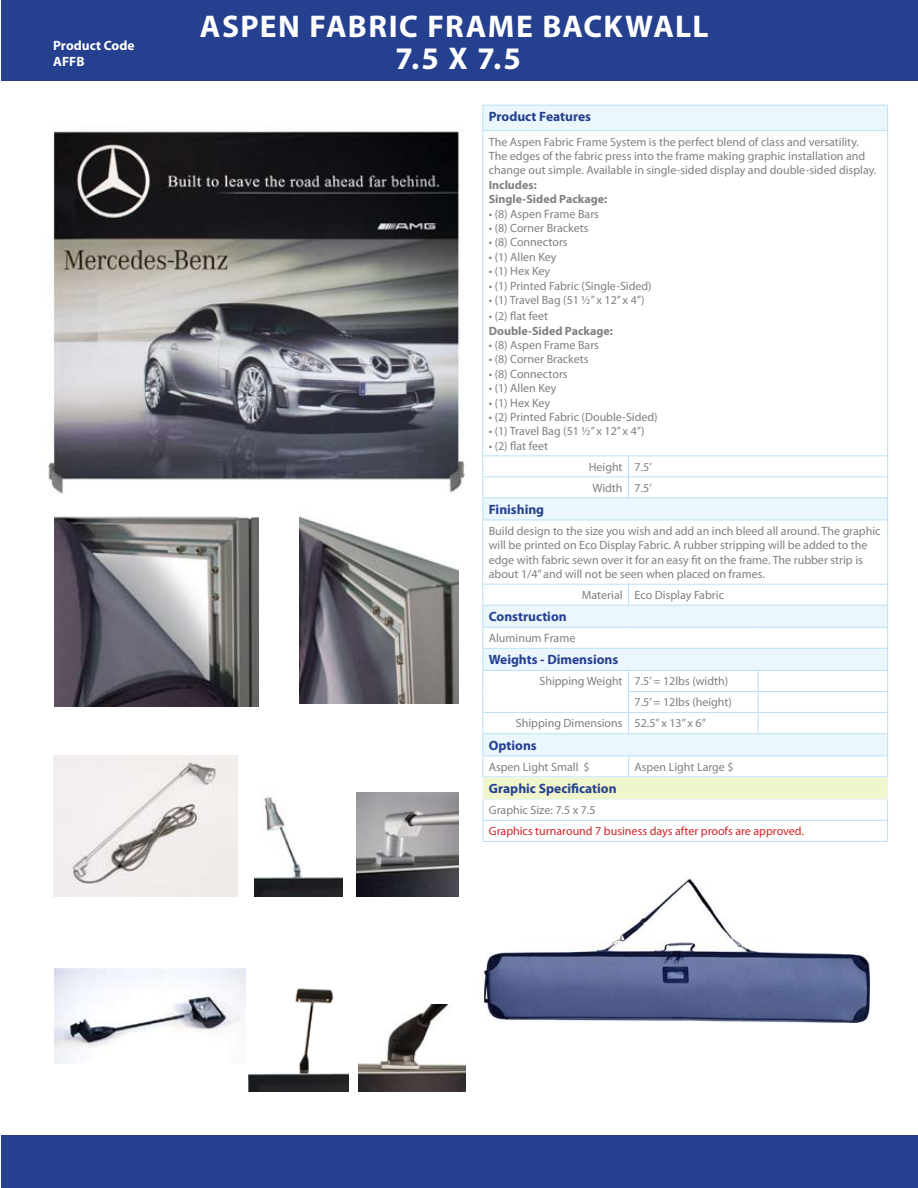
<style>
.page{position:relative;width:918px;height:1188px;background:#fff}
.page>*{position:absolute;margin:0;border:0;box-sizing:border-box;transform-origin:0 0}
.t1{font:700 31.5px "Myriad Pro";letter-spacing:.045em;color:#fff}
.t2{font:700 13.5px "Myriad Pro";color:#25408f}
.t3{font:700 13.5px/16.2px "Myriad Pro";color:#fff}
.t4{font:12px/14.4px "Myriad Pro";color:#807f83}
.t5{font:12px "Myriad Pro";color:#d2232a}
.t6{font:700 12px/14.4px "Myriad Pro";color:#807f83}
</style>
<div class="page">
<div style="left:1px;top:0;width:917px;height:81px;background:#25408f"></div>
<div style="left:1px;top:1135px;width:917px;height:53px;background:#25408f"></div>
<div style="left:483px;top:106px;width:404px;height:24px;background:#ebf6fd"></div>
<svg style="left:483px;top:131px;width:404px;height:626px"></svg>
<hr style="left:482px;top:105px;width:147px;height:1px;background:#b9e0f7">
<svg style="left:482px;top:106px;width:1px;height:24px"></svg>
<hr style="left:629px;top:105px;width:129px;height:1px;background:#b9e0f7">
<hr style="left:758px;top:105px;width:130px;height:1px;background:#b9e0f7">
<svg style="left:887px;top:106px;width:1px;height:24px"></svg>
<hr style="left:482px;top:130px;width:147px;height:1px;background:#b9e0f7">
<hr style="left:482px;top:131px;width:1px;height:324px;background:#b9e0f7">
<hr style="left:629px;top:130px;width:129px;height:1px;background:#b9e0f7">
<hr style="left:758px;top:130px;width:130px;height:1px;background:#b9e0f7">
<hr style="left:887px;top:131px;width:1px;height:324px;background:#b9e0f7">
<hr style="left:482px;top:455px;width:147px;height:1px;background:#b9e0f7">
<hr style="left:629px;top:455px;width:129px;height:1px;background:#b9e0f7">
<hr style="left:758px;top:455px;width:130px;height:1px;background:#b9e0f7">
<hr style="left:482px;top:476px;width:147px;height:1px;background:#b9e0f7">
<hr style="left:629px;top:476px;width:129px;height:1px;background:#b9e0f7">
<svg style="left:628px;top:456px;width:1px;height:41px"></svg>
<hr style="left:758px;top:476px;width:130px;height:1px;background:#b9e0f7">
<hr style="left:482px;top:497px;width:147px;height:1px;background:#b9e0f7">
<svg style="left:482px;top:456px;width:1px;height:64px"></svg>
<hr style="left:629px;top:497px;width:129px;height:1px;background:#b9e0f7">
<hr style="left:758px;top:497px;width:130px;height:1px;background:#b9e0f7">
<svg style="left:887px;top:456px;width:1px;height:64px"></svg>
<hr style="left:482px;top:520px;width:147px;height:1px;background:#b9e0f7">
<hr style="left:482px;top:520px;width:1px;height:64px;background:#b9e0f7">
<hr style="left:629px;top:520px;width:129px;height:1px;background:#b9e0f7">
<hr style="left:758px;top:520px;width:130px;height:1px;background:#b9e0f7">
<hr style="left:887px;top:520px;width:1px;height:64px;background:#b9e0f7">
<hr style="left:629px;top:584px;width:129px;height:1px;background:#b9e0f7">
<hr style="left:758px;top:584px;width:130px;height:1px;background:#b9e0f7">
<hr style="left:482px;top:605px;width:147px;height:1px;background:#b9e0f7">
<hr style="left:629px;top:605px;width:129px;height:1px;background:#b9e0f7">
<hr style="left:758px;top:605px;width:130px;height:1px;background:#b9e0f7">
<hr style="left:482px;top:627px;width:147px;height:1px;background:#b9e0f7">
<hr style="left:629px;top:627px;width:129px;height:1px;background:#b9e0f7">
<hr style="left:758px;top:627px;width:130px;height:1px;background:#b9e0f7">
<hr style="left:482px;top:648px;width:147px;height:1px;background:#b9e0f7">
<hr style="left:629px;top:648px;width:129px;height:1px;background:#b9e0f7">
<hr style="left:758px;top:648px;width:130px;height:1px;background:#b9e0f7">
<hr style="left:482px;top:670px;width:147px;height:1px;background:#b9e0f7">
<hr style="left:629px;top:670px;width:129px;height:1px;background:#b9e0f7">
<hr style="left:758px;top:670px;width:130px;height:1px;background:#b9e0f7">
<hr style="left:628px;top:691px;width:130px;height:1px;background:#b9e0f7">
<hr style="left:758px;top:691px;width:130px;height:1px;background:#b9e0f7">
<hr style="left:482px;top:712px;width:147px;height:1px;background:#b9e0f7">
<hr style="left:629px;top:712px;width:129px;height:1px;background:#b9e0f7">
<svg style="left:628px;top:671px;width:1px;height:62px"></svg>
<hr style="left:758px;top:712px;width:130px;height:1px;background:#b9e0f7">
<svg style="left:758px;top:671px;width:1px;height:62px"></svg>
<svg style="left:628px;top:756px;width:1px;height:20px"></svg>
<hr style="left:482px;top:584px;width:147px;height:1px;background:#b9e0f7">
<svg style="left:628px;top:585px;width:1px;height:20px"></svg>
<hr style="left:482px;top:733px;width:147px;height:1px;background:#b9e0f7">
<hr style="left:629px;top:733px;width:129px;height:1px;background:#b9e0f7">
<hr style="left:758px;top:733px;width:130px;height:1px;background:#b9e0f7">
<hr style="left:482px;top:755px;width:147px;height:1px;background:#b9e0f7">
<hr style="left:629px;top:755px;width:129px;height:1px;background:#b9e0f7">
<hr style="left:758px;top:755px;width:130px;height:1px;background:#b9e0f7">
<hr style="left:482px;top:776px;width:147px;height:1px;background:#b9e0f7">
<hr style="left:629px;top:776px;width:129px;height:1px;background:#b9e0f7">
<hr style="left:758px;top:776px;width:130px;height:1px;background:#b9e0f7">
<img style="left:48px;top:131px;width:417px;height:363px">
<div style="left:483px;top:777px;width:405px;height:22px;background:#f0f5cb"></div>
<hr style="left:483px;top:777px;width:405px;height:1px;background:#ebf6fd">
<hr style="left:483px;top:799px;width:405px;height:1px;background:#ebf6fd">
<hr style="left:483px;top:820px;width:405px;height:1px;background:#b9e0f7">
<svg style="left:482px;top:585px;width:2px;height:256px"></svg>
<svg style="left:887px;top:585px;width:1px;height:256px"></svg>
<hr style="left:483px;top:841px;width:405px;height:1px;background:#b9e0f7">
<img style="left:300px;top:516px;width:159px;height:187px">
<img style="left:55px;top:516px;width:203px;height:191px">
<img style="left:481px;top:879px;width:389px;height:144px">
<img style="left:359px;top:1004px;width:106px;height:88px">
<img style="left:249px;top:988px;width:99px;height:104px">
<img style="left:54px;top:968px;width:192px;height:96px">
<img style="left:356px;top:792px;width:102px;height:105px">
<img style="left:255px;top:797px;width:88px;height:100px">
<img style="left:54px;top:755px;width:183px;height:142px">
<p class="t3" style="left:53px;top:37px;width:83px">Product Code<br>AFFB</p>
<h1 class="t1" style="left:200px;top:6px;width:363px">Aspen FABRIC FRAME bac</h1>
<h1 class="t1" style="left:604px;top:6px;width:106px">kwall</h1>
<h1 class="t1" style="left:396px;top:37px;width:127px">7.5 x 7.5</h1>
<p class="t2" style="left:489px;top:108px;width:104px">Product Features</p>
<p class="t4" style="left:489px;top:134px;width:389px">The Aspen Fabric Frame System is the perfect blend of class and versatility.<br>The edges of the fabric press into the frame making graphic installation and change out simple. Available in single-sided display and double-sided display.</p>
<p class="t6" style="left:489px;top:177px;width:120px">Includes:<br>Single-Sided Package:</p>
<p class="t4" style="left:489px;top:206px;width:112px">• (8) Aspen Frame Bars</p>
<p class="t4" style="left:489px;top:221px;width:101px">• (8) Corner Brackets</p>
<p class="t4" style="left:489px;top:235px;width:80px">• (8) Connectors</p>
<p class="t4" style="left:489px;top:249px;width:69px">• (1) Allen Key</p>
<p class="t4" style="left:489px;top:264px;width:63px">• (1) Hex Key</p>
<p class="t4" style="left:489px;top:278px;width:164px">• (1) Printed Fabric (Single-Sided)</p>
<p class="t4" style="left:489px;top:293px;width:157px">• (1) Travel Bag (51 ½” x 12” x 4”)</p>
<p class="t4" style="left:489px;top:309px;width:61px">• (2) flat feet</p>
<p class="t6" style="left:489px;top:323px;width:126px">Double-Sided Package:</p>
<p class="t4" style="left:489px;top:338px;width:112px">• (8) Aspen Frame Bars</p>
<p class="t4" style="left:489px;top:352px;width:101px">• (8) Corner Brackets</p>
<p class="t4" style="left:489px;top:366px;width:80px">• (8) Connectors</p>
<p class="t4" style="left:489px;top:381px;width:69px">• (1) Allen Key</p>
<p class="t4" style="left:489px;top:395px;width:63px">• (1) Hex Key</p>
<p class="t4" style="left:489px;top:410px;width:170px">• (2) Printed Fabric (Double-Sided)</p>
<p class="t4" style="left:489px;top:424px;width:157px">• (1) Travel Bag (51 ½” x 12” x 4”)</p>
<p class="t4" style="left:489px;top:438px;width:61px">• (2) flat feet</p>
<p class="t4" style="left:589px;top:456px;width:65px;line-height:21px;text-align:center">Height 7.5’<br>Width 7.5’</p>
<p class="t2" style="left:489px;top:501px;width:57px">Finishing</p>
<p class="t4" style="left:489px;top:524px;width:393px">Build design to the size you wish and add an inch bleed all around. The graphic will be printed on Eco Display Fabric. A rubber stripping will be added to the edge with fabric sewn over it for an easy fit on the frame. The rubber strip is about 1/4” and will not be seen when placed on frames.</p>
<p class="t4" style="left:582px;top:588px;width:144px">Material Eco Display Fabric</p>
<p class="t2" style="left:489px;top:608px;width:79px">Construction</p>
<p class="t4" style="left:489px;top:631px;width:88px">Aluminum Frame</p>
<p class="t2" style="left:489px;top:651px;width:131px">Weights - Dimensions</p>
<p class="t4" style="left:539px;top:674px;width:190px">Shipping Weight 7.5’ = 12lbs (width)</p>
<p class="t4" style="left:635px;top:695px;width:99px">7.5’ = 12lbs (height)</p>
<p class="t4" style="left:516px;top:716px;width:192px">Shipping Dimensions 52.5” x 13” x 6”</p>
<p class="t2" style="left:489px;top:737px;width:50px">Options</p>
<p class="t4" style="left:489px;top:759px;width:102px">Aspen Light Small $</p>
<p class="t4" style="left:635px;top:759px;width:101px">Aspen Light Large $</p>
<p class="t2" style="left:489px;top:780px;width:129px">Graphic Specification</p>
<p class="t4" style="left:489px;top:803px;width:108px">Graphic Size: 7.5 x 7.5</p>
<p class="t5" style="left:489px;top:824px;width:317px">Graphics turnaround 7 business days after proofs are approved.</p>
</div>
